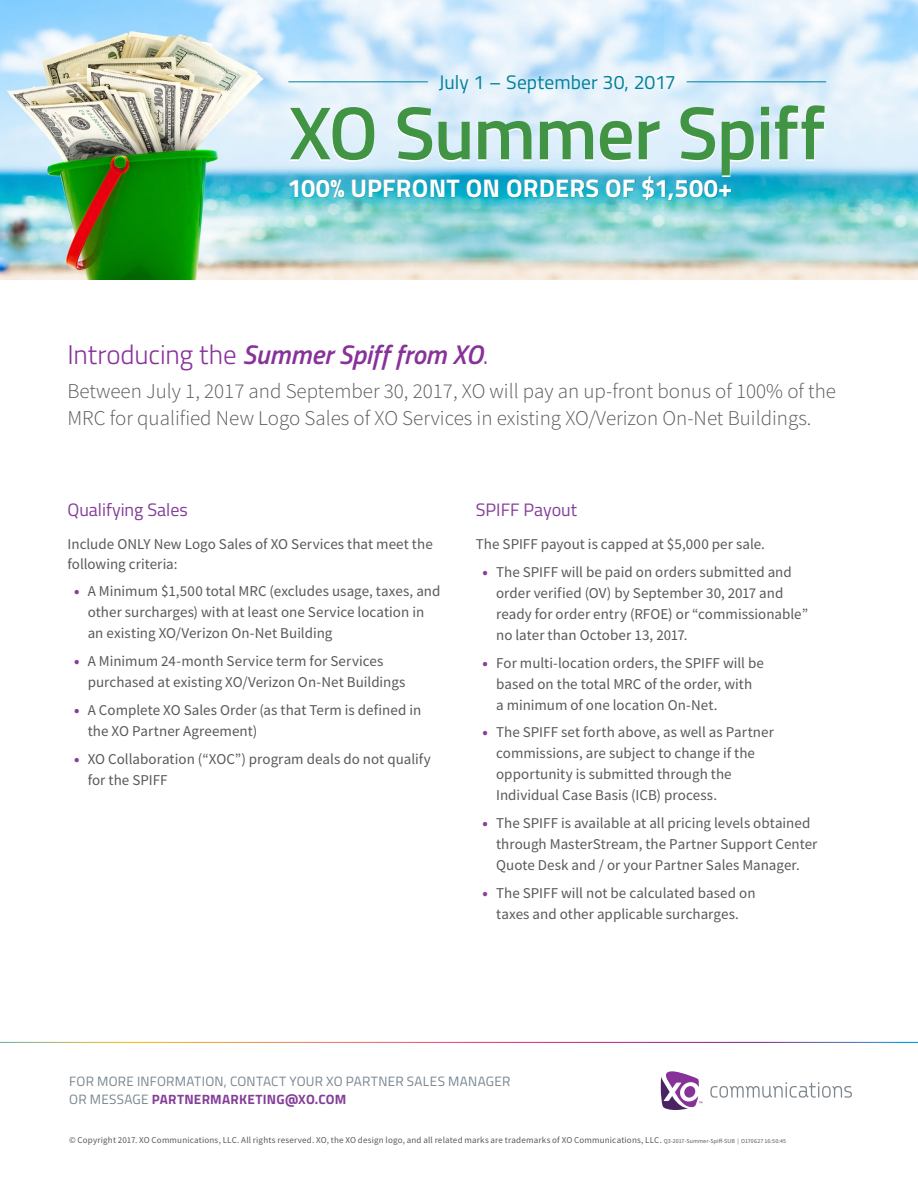
<style>
.page{position:relative;width:918px;height:1188px;background:#fff}
.page>*{position:absolute;margin:0;border:0;box-sizing:border-box;transform-origin:0 0}
.t1{font:600 75px "Titillium";letter-spacing:-.015em;color:#419443}
.t2{font:italic 600 27px "Titillium";letter-spacing:-.005em;color:#873299}
.t3{font:700 25.5px "Titillium";letter-spacing:.005em;color:#fff}
.t4{font:300 21px/27px "Source Sans Pro";color:#58595b}
.t5{font:19.5px "Titillium";letter-spacing:.005em;color:#008098}
.t6{font:18px "Titillium";color:#843f98}
.t7{font:15px/21px "Source Sans Pro";color:#58595b}
.t8{font:13.5px/18px "Titillium";letter-spacing:.02em;color:#77848f}
.t9{font:9px "Source Sans Pro";letter-spacing:.02em;color:#58595b}
.s1{font-weight:300;font-style:normal}
.s2{font-weight:900;color:#843f98}
.s3{font-weight:700;color:#843f98}
.s4{font-size:6px}
</style>
<div class="page">
<svg style="left:661px;top:1071px;width:41px;height:39px"></svg>
<svg style="left:710px;top:1082px;width:142px;height:16px"></svg>
<img style="left:0;top:0;width:918px;height:280px">
<svg style="left:290px;top:107px;width:535px;height:70px"></svg>
<div style="left:289px;top:177px;width:443px;height:24px;background:#000;opacity:.28"></div>
<hr style="left:288px;top:81px;width:140px;height:1px;background:#008098">
<hr style="left:687px;top:81px;width:139px;height:1px;background:#008098">
<h3 class="t5" style="left:439px;top:67px;width:239px">July 1 – September 30, 2017</h3>
<h1 class="t1" style="left:289px;top:77px;width:538px">XO Summer Spiff</h1>
<h3 class="t3" style="left:288px;top:168px;width:446px">100% UPFRONT ON ORDERS OF $1,500+</h3>
<h2 class="t2" style="left:68px;top:334px;width:422px"><span class="s1">Introducing the</span> Summer Spiff from XO<span class="s1">.</span></h2>
<h3 class="t4" style="left:68px;top:377px;width:770px">Between July 1, 2017 and September 30, 2017, XO will pay an up-front bonus of 100% of the<br>MRC for qualified New Logo Sales of XO Services in existing XO/Verizon On-Net Buildings.</h3>
<p class="t6" style="left:68px;top:497px;width:122px">Qualifying Sales</p>
<p class="t7" style="left:68px;top:534px;width:367px;line-height:19.5px">Include ONLY New Logo Sales of XO Services that meet the following criteria:</p>
<p class="t7" style="left:88px;top:581px;width:354px;text-indent:-14px"><span class="s2">•</span> A Minimum $1,500 total MRC (excludes usage, taxes, and other surcharges) with at least one Service location in an existing XO/Verizon On-Net Building</p>
<p class="t7" style="left:88px;top:650px;width:319px;text-indent:-14px"><span class="s2">•</span> A Minimum 24-month Service term for Services purchased at existing XO/Verizon On-Net Buildings</p>
<p class="t7" style="left:88px;top:699px;width:335px;text-indent:-14px"><span class="s2">•</span> A Complete XO Sales Order (as that Term is defined in the XO Partner Agreement)</p>
<p class="t7" style="left:88px;top:748px;width:345px;text-indent:-14px"><span class="s2">•</span> XO Collaboration (“XOC”) program deals do not qualify for the SPIFF</p>
<p class="t6" style="left:476px;top:497px;width:103px">SPIFF Payout</p>
<p class="t7" style="left:476px;top:533px;width:291px">The SPIFF payout is capped at $5,000 per sale.</p>
<p class="t7" style="left:496px;top:561px;width:313px;text-indent:-14px"><span class="s2">•</span> The SPIFF will be paid on orders submitted and order verified (OV) by September 30, 2017 and ready for order entry (RFOE) or “commissionable” no later than October 13, 2017.</p>
<p class="t7" style="left:496px;top:652px;width:269px;text-indent:-14px"><span class="s2">•</span> For multi-location orders, the SPIFF will be based on the total MRC of the order, with<br>a minimum of one location On-Net.</p>
<p class="t7" style="left:496px;top:722px;width:279px;text-indent:-14px"><span class="s2">•</span> The SPIFF set forth above, as well as Partner commissions, are subject to change if the opportunity is submitted through the Individual Case Basis (ICB) process.</p>
<p class="t7" style="left:496px;top:812px;width:323px;text-indent:-14px"><span class="s2">•</span> The SPIFF is available at all pricing levels obtained through MasterStream, the Partner Support Center<br>Quote Desk and / or your Partner Sales Manager.</p>
<p class="t7" style="left:483px;top:882px;width:275px;text-align:center"><span class="s2">•</span> The SPIFF will not be calculated based on taxes and other applicable surcharges.</p>
<p class="t8" style="left:69px;top:1072px;width:443px">FOR MORE INFORMATION, CONTACT YOUR XO PARTNER SALES MANAGER<br>OR MESSAGE <span class="s3">PARTNERMARKETING@XO.COM</span></p>
<p class="t9" style="left:69px;top:1134px;width:719px">© Copyright 2017. XO Communications, LLC. All rights reserved. XO, the XO design logo, and all related marks are trademarks of XO Communications, LLC. <span class="s4">Q3-2017-Summer-Spiff-SUB | O170627 16:50:45</span></p>
</div>
